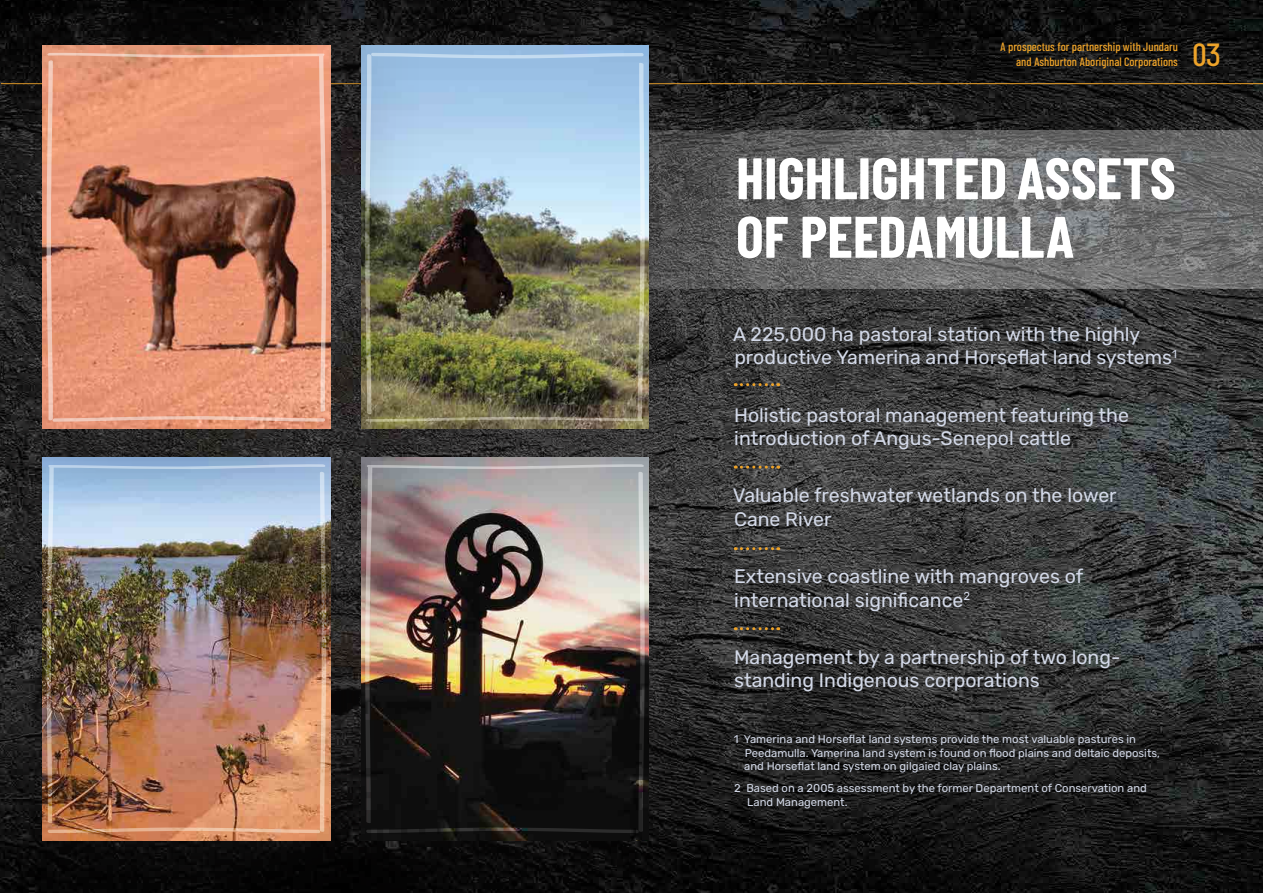
<style>
.page{position:relative;width:1263px;height:893px;background:#fff}
.page>*{position:absolute;margin:0;border:0;box-sizing:border-box;transform-origin:0 0}
.t1{font:700 58.5px/58.5px "Barlow Condensed";color:#fff}
.t2{font:500 31.95px "Barlow Condensed";color:#eea329}
.t3{font:19.5px/23.4px "Rubik";color:#d3d9e8}
.t4{font:500 12px/14.4px "Barlow Condensed";color:#eea329;text-align:right}
.t5{font:11.25px/13.5px "Rubik";color:#d3d9e8}
</style>
<div class="page">
<img style="left:744px;top:0;width:519px;height:893px">
<svg style="left:744px;top:130px;width:519px;height:159px;background:#6c6c6c"></svg>
<hr style="left:1px;top:83px;width:1262px;height:1px;background:#eea329">
<div style="left:265px;top:0;width:479px;height:525px;background:#231f20;opacity:.35"></div>
<img style="left:426px;top:46px;width:223px;height:315px">
<div style="left:265px;top:361px;width:479px;height:532px;background:#231f20;opacity:.35"></div>
<img style="left:426px;top:457px;width:223px;height:383px">
<div style="left:0;top:361px;width:426px;height:532px;background:#231f20;opacity:.35"></div>
<img style="left:43px;top:525px;width:287px;height:315px">
<div style="left:0;top:0;width:426px;height:525px;background:#231f20;opacity:.35"></div>
<img style="left:43px;top:46px;width:287px;height:383px">
<svg style="left:735px;top:383px;width:44px;height:3px"></svg>
<svg style="left:735px;top:547px;width:44px;height:3px"></svg>
<svg style="left:735px;top:466px;width:44px;height:3px"></svg>
<svg style="left:735px;top:627px;width:44px;height:3px"></svg>
<svg style="left:47px;top:53px;width:279px;height:369px;background:#d0876b"></svg>
<img style="left:47px;top:464px;width:279px;height:369px">
<img style="left:365px;top:53px;width:280px;height:369px">
<img style="left:365px;top:464px;width:280px;height:369px">
<p class="t4" style="left:1000px;top:40px;width:179px">A prospectus for partnership with Jundaru and Ashburton Aboriginal Corporations</p>
<h2 class="t2" style="left:1193px;top:34px;width:30px">03</h2>
<h1 class="t1" style="left:736px;top:147px;width:441px">HIGHLIGHTED ASSETS<br>OF PEEDAMULLA</h1>
<p class="t3" style="left:733px;top:323px;width:445px">A 225,000 ha pastoral station with the highly productive Yamerina and Horseflat land systems<sup>1</sup></p>
<p class="t3" style="left:734px;top:404px;width:396px">Holistic pastoral management featuring the introduction of Angus-Senepol cattle</p>
<p class="t3" style="left:733px;top:484px;width:385px">Valuable freshwater wetlands on the lower<br>Cane River</p>
<p class="t3" style="left:734px;top:565px;width:351px">Extensive coastline with mangroves of international significance<sup>2</sup></p>
<p class="t3" style="left:734px;top:646px;width:388px">Management by a partnership of two long&shy;standing Indigenous corporations</p>
<p class="t5" style="left:744px;top:733px;width:417px;text-indent:-10px">1 Yamerina and Horseflat land systems provide the most valuable pastures in<br>Peedamulla. Yamerina land system is found on flood plains and deltaic deposits, and Horseflat land system on gilgaied clay plains.</p>
<p class="t5" style="left:747px;top:782px;width:401px;text-indent:-13px">2 Based on a 2005 assessment by the former Department of Conservation and<br>Land Management.</p>
</div>
